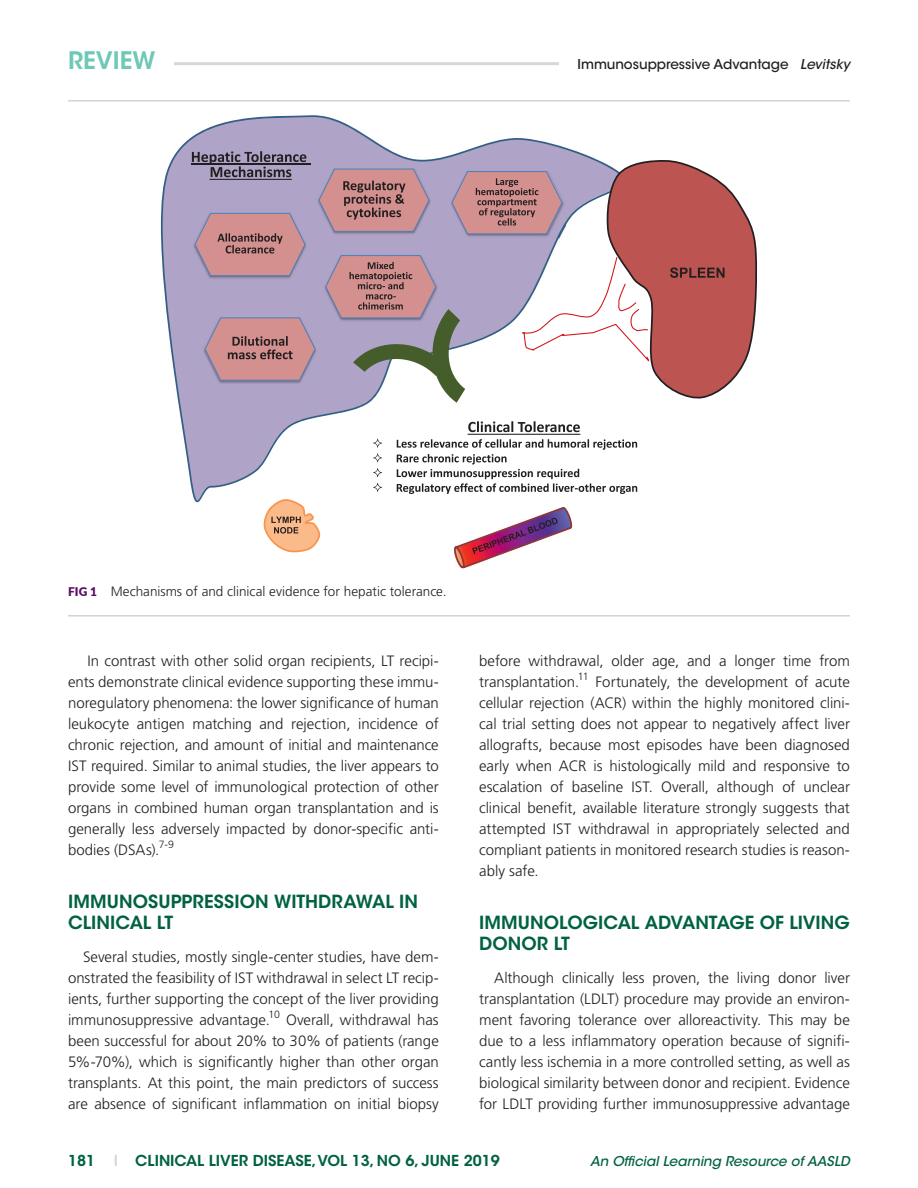
<style>
.page{position:relative;width:918px;height:1188px;background:#fff}
.page>*{position:absolute;margin:0;border:0;box-sizing:border-box;transform-origin:0 0}
.t1{font:600 24px "ITC Avant Garde Std";color:#6fc8b6}
.t2{font:600 18px "ITC Avant Garde Std";letter-spacing:.005em;color:#006241}
.t3{font:300 15px/21px "Frutiger LT Std";color:#231f20;text-align:justify}
.t4{font:600 15px "ITC Avant Garde Std";color:#006241}
.t5{font:300 13.5px "Frutiger LT Std";color:#231f20}
.t6{font:500 13.5px "ITC Avant Garde Std";color:#231f20}
.t7{font:italic 500 13.5px "ITC Avant Garde Std";color:#006241}
.t8{font:300 10.5px "Frutiger LT Std";color:#231f20}
.s1{font-style:italic}
.s2{font-family:"Lato";font-weight:900;font-size:12px;color:#5c0d67}
</style>
<div class="page">
<hr style="left:173px;top:62px;width:584px;height:3px;background:#d6d7d8">
<div style="left:560px;top:59px;width:290px;height:19px;background:#fff"></div>
<div style="left:68px;top:52px;width:106px;height:24px;background:#fff"></div>
<hr style="left:68px;top:615px;width:782px;height:1px;background:#c7c8ca">
<svg style="left:161px;top:115px;width:415px;height:387px"></svg>
<svg style="left:373px;top:439px;width:9px;height:23px"></svg>
<svg style="left:373px;top:468px;width:9px;height:9px"></svg>
<svg style="left:373px;top:483px;width:9px;height:9px"></svg>
<svg style="left:397px;top:421px;width:240px;height:73px"></svg>
<svg style="left:263px;top:499px;width:58px;height:54px"></svg>
<img style="left:454px;top:507px;width:119px;height:61px">
<hr style="left:191px;top:164px;width:120px;height:1px;background:#231f20">
<svg style="left:192px;top:151px;width:565px;height:252px"></svg>
<hr style="left:68px;top:100px;width:782px;height:1px;background:#c7c8ca">
<h1 class="t1" style="left:68px;top:46px;width:89px">REVIEW</h1>
<p class="t6" style="left:578px;top:56px;width:274px">Immunosuppressive Advantage <span class="s1">Levitsky</span></p>
<p class="t5" style="left:68px;top:583px;width:380px"><span class="s2">FIG 1</span> Mechanisms of and clinical evidence for hepatic tolerance.</p>
<p class="t3" style="left:68px;top:651px;width:372px;text-indent:20px">In contrast with other solid organ recipients, LT recipi&shy;ents demonstrate clinical evidence supporting these immu&shy;noregulatory phenomena: the lower significance of human leukocyte antigen matching and rejection, incidence of chronic rejection, and amount of initial and maintenance IST required. Similar to animal studies, the liver appears to provide some level of immunological protection of other organs in combined human organ transplantation and is generally less adversely impacted by donor-specific anti&shy;bodies (DSAs).<sup>7-9</sup></p>
<p class="t2" style="left:68px;top:890px;width:135px">IMMUNOSUPPRESSI</p>
<p class="t2" style="left:240px;top:890px;width:106px">ON WITHDRAWAL</p>
<p class="t2" style="left:399px;top:890px;width:10px">IN</p>
<p class="t2" style="left:68px;top:911px;width:24px">CLINI</p>
<p class="t2" style="left:115px;top:911px;width:59px">CAL LT</p>
<p class="t3" style="left:68px;top:947px;width:372px;text-indent:15px">Several studies, mostly single-center studies, have dem&shy;onstrated the feasibility of IST withdrawal in select LT recip&shy;ients, further supporting the concept of the liver providing immunosuppressive advantage.</p>
<p class="t8" style="left:269px;top:1009px;width:13px">10</p>
<p class="t3" style="left:68px;top:1010px;width:372px;text-indent:218px">Overall, withdrawal has been successful for about 20% to 30% of patients (range 5%-70%), which is significantly higher than other organ transplants. At this point, the main predictors of success are absence of significant inflammation on initial biopsy</p>
<p class="t3" style="left:479px;top:651px;width:372px">before withdrawal, older age, and a longer time from transplantation.<sup>11</sup></p>
<p class="t3" style="left:479px;top:672px;width:372px;text-indent:116px">Fortunately, the development of acute cellular rejection (ACR) within the highly monitored clini&shy;cal trial setting does not appear to negatively affect liver allografts, because most episodes have been diagnosed early when ACR is histologically mild and responsive to escalation of baseline IST. Overall, although of unclear clinical benefit, available literature strongly suggests that attempted IST withdrawal in appropriately selected and compliant patients in monitored research studies is reason&shy;ably safe.</p>
<p class="t2" style="left:479px;top:911px;width:205px">IMMUNOLOGICAL ADVAN</p>
<p class="t2" style="left:709px;top:911px;width:91px">TAGE OF LIVIN</p>
<p class="t2" style="left:835px;top:911px;width:17px">G</p>
<p class="t2" style="left:479px;top:932px;width:92px">DONOR LT</p>
<p class="t3" style="left:479px;top:968px;width:372px;text-indent:15px">Although clinically less proven, the living donor liver transplantation (LDLT) procedure may provide an environ&shy;ment favoring tolerance over alloreactivity. This may be due to a less inflammatory operation because of signifi&shy;cantly less ischemia in a more controlled setting, as well as biological similarity between donor and recipient. Evidence for LDLT providing further immunosuppressive advantage</p>
<p class="t4" style="left:68px;top:1151px;width:433px">181 <sup>|</sup> CLINICAL LIVER DISEASE, VOL 13, NO 6, JUNE 2019</p>
<p class="t7" style="left:590px;top:1153px;width:261px">An Official Learning Resource of AASLD</p>
</div>
